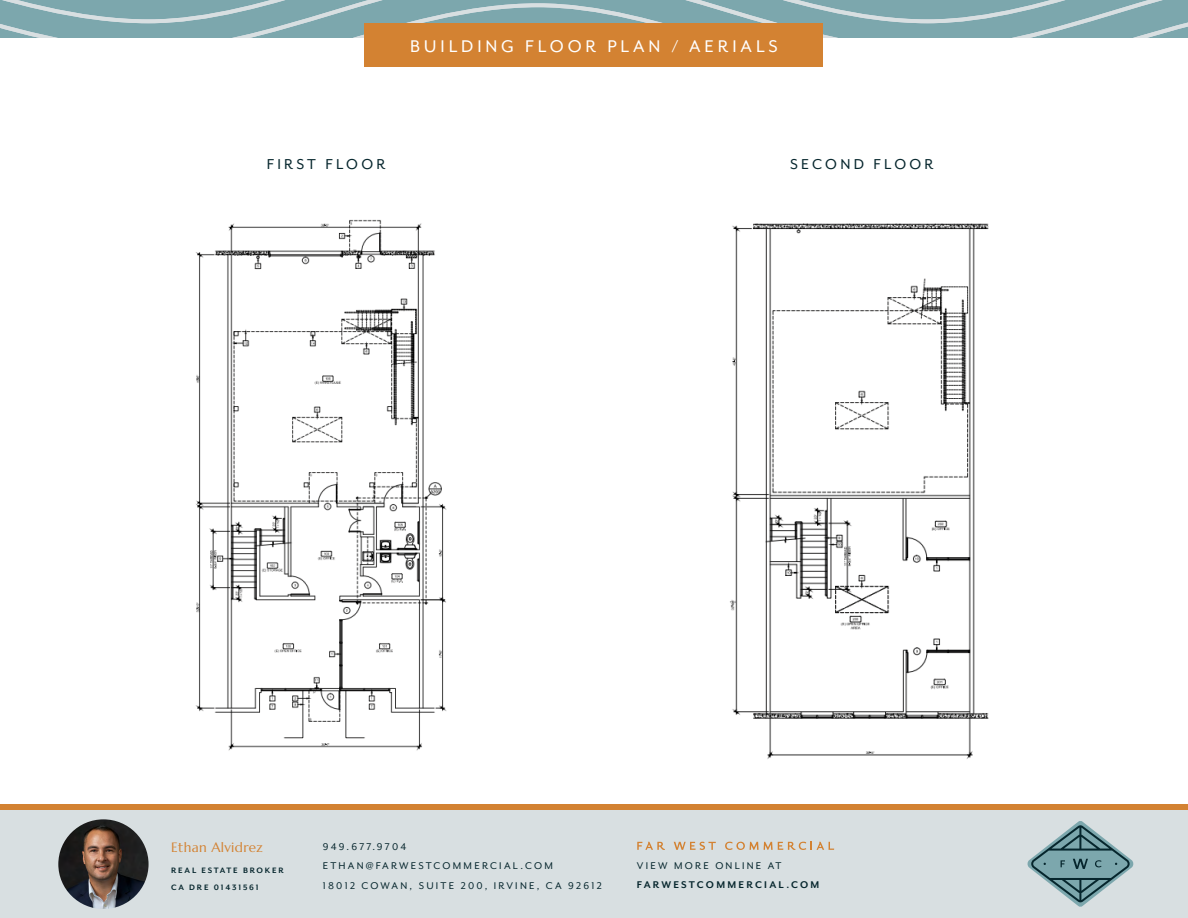
<style>
.page{position:relative;width:1188px;height:918px;background:#fff}
.page>*{position:absolute;margin:0;border:0;box-sizing:border-box;transform-origin:0 0}
.t1{font:19.5px "Mr Eaves San OT";letter-spacing:.2em;color:#fff}
.t2{font:16.5px "Mr Eaves San OT";letter-spacing:.2em;color:#06262d}
.t3{font:13.5px "Marcellus";letter-spacing:.025em;color:#d38232}
.t4{font:11.25px/19.5px "Mr Eaves San OT";letter-spacing:.2em;color:#06262d}
.t5{font:700 11.25px "Mr Eaves San OT";letter-spacing:.2em;color:#06262d}
.t6{font:700 9px/16.5px "Mr Eaves San OT";letter-spacing:.2em;color:#06262d}
</style>
<div class="page">
<svg style="left:0;top:0;width:1188px;height:38px;background:#89aeb2"></svg>
<div style="left:0;top:810px;width:1188px;height:108px;background:#d8dfe1"></div>
<div style="left:0;top:805px;width:1188px;height:5px;background:#d38232"></div>
<img style="left:58px;top:819px;width:91px;height:90px;border-radius:45px">
<svg style="left:637px;top:842px;width:28px;height:8px"></svg>
<svg style="left:674px;top:842px;width:42px;height:8px"></svg>
<svg style="left:725px;top:842px;width:109px;height:8px"></svg>
<svg style="left:1027px;top:821px;width:107px;height:86px"></svg>
<div style="left:364px;top:24px;width:460px;height:43px;background:#d38232"></div>
<img style="left:195px;top:219px;width:252px;height:532px">
<img style="left:730px;top:223px;width:259px;height:536px">
<div style="left:777px;top:238px;width:95px;height:58px;background:#fff"></div>
<h1 class="t1" style="left:410px;top:35px;width:369px">BUILDING FLOOR PLAN / AERIALS</h1>
<h2 class="t2" style="left:267px;top:155px;width:120px">FIRST FLOOR</h2>
<h2 class="t2" style="left:790px;top:155px;width:145px">SECOND FLOOR</h2>
<p class="t3" style="left:171px;top:839px;width:93px">Ethan Alvidrez</p>
<p class="t6" style="left:171px;top:863px;width:114px">REAL ESTATE BROKER<br>CA DRE 01431561</p>
<p class="t4" style="left:323px;top:837px;width:281px">949.677.9704<br>ETHAN@FARWESTCOMMERCIAL.COM<br>18012 COWAN, SUITE 200, IRVINE, CA 92612</p>
<p class="t4" style="left:637px;top:856px;width:146px">VIEW MORE ONLINE AT</p>
<p class="t5" style="left:637px;top:879px;width:184px">FARWESTCOMMERCIAL.COM</p>
</div>
